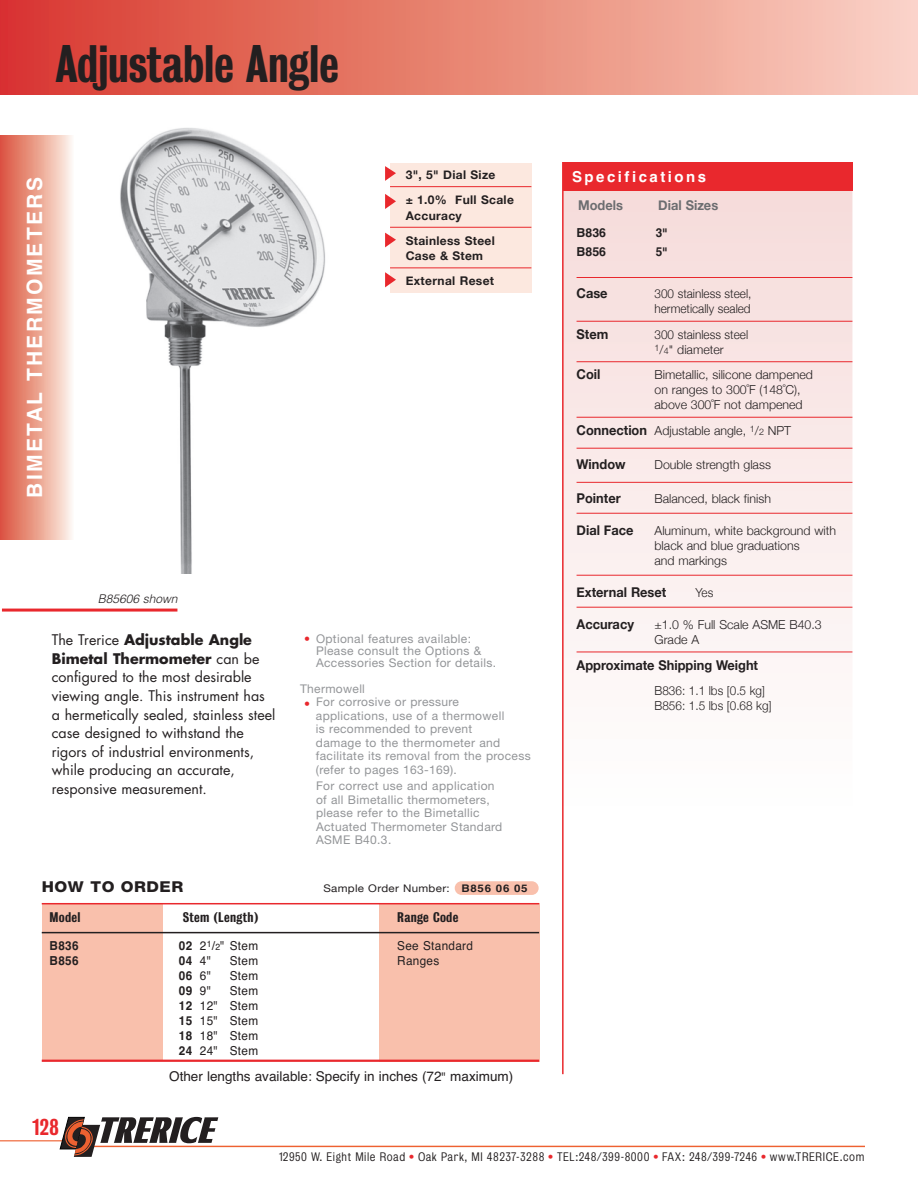
<style>
.page{position:relative;width:918px;height:1188px;background:#fff}
.page>*{position:absolute;margin:0;border:0;box-sizing:border-box;transform-origin:0 0}
.t1{font:48px "Grot Three Five";color:#231f20}
.t2{font:700 21px "Helvetica";letter-spacing:.11em;color:#fff}
.t3{font:21px "Grot Three Five";color:#e9282d}
.t4{font:700 15px "Helvetica";letter-spacing:.165em;color:#fff}
.t5{font:800 15px "Helvetica Neue";letter-spacing:.03em;color:#231f20;scale:1.1 1}
.t6{font:14.25px/18.6px "Futura";color:#231f20}
.t7{font:700 13.5px "Helvetica Neue";color:#231f20;scale:.95 1}
.t8{font:13.5px "Helvetica";color:#231f20}
.t9{font:700 13.5px "Helvetica Neue";color:#6c6d70;scale:.95 1}
.t10{font:12.75px "Grot Three Five";letter-spacing:.02em;color:#231f20;scale:1.1 1}
.t11{font:300 12.3px/15px "Helvetica Neue";color:#231f20}
.t12{font:300 12.3px/15px "Helvetica Neue";color:#231f20;scale:.95 1}
.t13{font:12.3px/15px "Helvetica";letter-spacing:.03em;color:#231f20;text-align:justify;scale:.95 1}
.t14{font:700 12.3px "Helvetica";letter-spacing:.03em;color:#231f20;scale:.95 1}
.t15{font:700 12.3px "Helvetica";letter-spacing:.03em;color:#231f20}
.t16{font:12px/13.5px "Helvetica Neue";letter-spacing:.03em;color:#939598}
.t17{font:700 12px/24.8px "Helvetica Neue";letter-spacing:.03em;color:#231f20}
.t18{font:italic 300 12px "Helvetica";color:#231f20}
.t19{font:11.25px "Grot Five One";letter-spacing:.05em;color:#231f20}
.t20{font:10.5px "Helvetica Neue";letter-spacing:.03em;color:#231f20;scale:1.1 1}
.s1{font-weight:700}
.s2{color:#e9282d}
.s3{font-family:"Helvetica";font-weight:700}
.s4{font-size:9px}
.s5{font-weight:400}
.s6{font-size:12px}
.s7{font-family:"Helvetica Neue";font-size:12px}
.s8{font-weight:700;font-size:13.5px}
</style>
<div class="page">
<img style="left:120px;top:128px;width:205px;height:446px">
<div style="left:563px;top:184px;width:289px;height:626px;background:linear-gradient(to bottom,#f6dad8,#fefdfd)"></div>
<div style="left:455px;top:881px;width:84px;height:14px;background:#f9c0ac;border-radius:7px"></div>
<div style="left:379px;top:904px;width:161px;height:158px;background:#f9c0ac"></div>
<div style="left:42px;top:904px;width:121px;height:157px;background:#f9c0ac"></div>
<div style="left:563px;top:162px;width:289px;height:29px;background:#e9282d"></div>
<div style="left:0;top:0;width:918px;height:94px;background:linear-gradient(to right,#d8372b,#fad3c2)"></div>
<hr style="left:42px;top:903px;width:497px;height:1px;background:#e9282d">
<hr style="left:42px;top:932px;width:497px;height:1px;background:#231f20">
<hr style="left:42px;top:1060px;width:497px;height:2px;background:#e9282d">
<div style="left:390px;top:163px;width:141px;height:129px;background:#fce8df"></div>
<hr style="left:390px;top:186px;width:141px;height:1px;background:#e9282d">
<hr style="left:390px;top:227px;width:141px;height:1px;background:#e9282d">
<hr style="left:390px;top:268px;width:141px;height:1px;background:#e9282d">
<hr style="left:577px;top:277px;width:275px;height:1px;background:#e9282d">
<hr style="left:577px;top:321px;width:275px;height:1px;background:#e9282d">
<hr style="left:577px;top:361px;width:275px;height:1px;background:#e9282d">
<hr style="left:577px;top:417px;width:275px;height:1px;background:#e9282d">
<hr style="left:577px;top:448px;width:275px;height:1px;background:#e9282d">
<hr style="left:577px;top:482px;width:275px;height:1px;background:#e9282d">
<hr style="left:577px;top:513px;width:275px;height:1px;background:#e9282d">
<hr style="left:577px;top:575px;width:275px;height:1px;background:#e9282d">
<hr style="left:577px;top:607px;width:275px;height:1px;background:#e9282d">
<hr style="left:577px;top:652px;width:275px;height:1px;background:#e9282d">
<hr style="left:562px;top:162px;width:2px;height:912px;background:#e9282d">
<svg style="left:385px;top:166px;width:11px;height:15px"></svg>
<svg style="left:385px;top:194px;width:11px;height:15px"></svg>
<svg style="left:385px;top:233px;width:11px;height:14px"></svg>
<svg style="left:385px;top:272px;width:11px;height:15px"></svg>
<div style="left:0;top:135px;width:74px;height:405px;background:linear-gradient(to right,#da5038,#fdf4ea)"></div>
<hr style="left:2px;top:609px;width:175px;height:3px;background:#e9282d">
<hr style="left:0;top:1140px;width:66px;height:1px;background:#ee6131">
<svg style="left:60px;top:1117px;width:804px;height:40px"></svg>
<h1 class="t1" style="left:56px;top:37px;width:284px">Adjustable Angle</h1>
<h2 class="t2" style="left:23px;top:498px;width:322px;rotate:-90deg">BIMETAL THERMOMETERS</h2>
<p class="t17" style="left:406px;top:162px;width:110px">3", 5" Dial Size<br>± 1.0% Full Scale</p>
<p class="t17" style="left:406px;top:203px;width:91px">Accuracy<br>Stainless Steel</p>
<p class="t17" style="left:406px;top:243px;width:90px">Case &amp; Stem<br>External Reset</p>
<p class="t18" style="left:98px;top:591px;width:81px">B85606 shown</p>
<p class="t6" style="left:52px;top:632px;width:225px">The Trerice <span class="s1">Adjustable Angle<br>Bimetal Thermometer</span> can be configured to the most desirable viewing angle. This instrument has a hermetically sealed, stainless steel case designed to withstand the rigors of industrial environments, while producing an accurate, responsive measurement.</p>
<p class="t16" style="left:316px;top:634px;width:182px;line-height:12px;text-indent:-12px"><span class="s2">•</span> Optional features available:<br>Please consult the Options &amp;<br>Accessories Section for details.</p>
<p class="t16" style="left:300px;top:684px;width:66px">Thermowell</p>
<p class="t16" style="left:316px;top:696px;width:216px;text-indent:-12px"><span class="s2">•</span> For corrosive or pressure applications, use of a thermowell<br>is recommended to prevent<br>damage to the thermometer and facilitate its removal from the process (refer to pages 163-169).</p>
<p class="t16" style="left:316px;top:780px;width:188px">For correct use and application of all Bimetallic thermometers, please refer to the Bimetallic<br>Actuated Thermometer Standard<br>ASME B40.3.</p>
<p class="t5" style="left:42px;top:881px;width:130px">HOW TO ORDER</p>
<p class="t20" style="left:323px;top:882px;width:187px">Sample Order Number: <span class="s3">B856 06 05</span></p>
<p class="t10" style="left:50px;top:910px;width:30px">Model</p>
<p class="t10" style="left:183px;top:910px;width:70px">Stem (Length)</p>
<p class="t10" style="left:397px;top:910px;width:57px">Range Code</p>
<p class="t14" style="left:50px;top:939px;width:32px">B836</p>
<p class="t13" style="left:179px;top:938px;width:85px"><span class="s1">02</span> 2<sup>1</sup>/<span class="s4">2</span>" Stem</p>
<p class="t13" style="left:397px;top:938px;width:81px">See Standard</p>
<p class="t14" style="left:50px;top:954px;width:32px">B856</p>
<p class="t14" style="left:179px;top:954px;width:35px">04 <span class="s5">4"</span></p>
<p class="t13" style="left:230px;top:953px;width:31px">Stem</p>
<p class="t13" style="left:397px;top:953px;width:46px">Ranges</p>
<p class="t14" style="left:179px;top:969px;width:35px">06 <span class="s5">6"</span></p>
<p class="t13" style="left:230px;top:968px;width:31px">Stem</p>
<p class="t14" style="left:179px;top:984px;width:35px">09 <span class="s5">9"</span></p>
<p class="t13" style="left:179px;top:983px;width:85px;text-indent:51px">Stem <span class="s1">12</span> 12" Stem <span class="s1">15</span> 15" Stem <span class="s1">18</span> 18" Stem <span class="s1">24</span> 24" Stem</p>
<h2 class="t3" style="left:32px;top:1116px;width:28px">128</h2>
<p class="t8" style="left:169px;top:1068px;width:346px">other lengths available: Specify in inches (72<span class="s6">"</span> maximum)</p>
<p class="t4" style="left:572px;top:168px;width:136px">Specifications</p>
<p class="t9" style="left:578px;top:196px;width:49px">Models</p>
<p class="t9" style="left:658px;top:196px;width:65px">Dial Sizes</p>
<p class="t15" style="left:577px;top:226px;width:31px">B836</p>
<p class="t14" style="left:656px;top:226px;width:14px">3<span class="s7">"</span></p>
<p class="t15" style="left:577px;top:245px;width:31px">B856</p>
<p class="t14" style="left:656px;top:245px;width:14px">5<span class="s7">"</span></p>
<p class="t7" style="left:577px;top:285px;width:34px">Case</p>
<p class="t12" style="left:655px;top:286px;width:103px">300 stainless steel, hermetically sealed</p>
<p class="t7" style="left:577px;top:326px;width:35px">Stem</p>
<p class="t12" style="left:655px;top:327px;width:100px">300 stainless steel<br><sup>1</sup>/<span class="s4">4</span><span class="s6">"</span> diameter</p>
<p class="t7" style="left:577px;top:366px;width:27px">Coil</p>
<p class="t11" style="left:655px;top:367px;width:160px">Bimetallic, silicone dampened on ranges to 300˚F (148˚C), above 300˚F not dampened</p>
<p class="t11" style="left:577px;top:423px;width:216px"><span class="s8">Connection</span> Adjustable angle, <sup>1</sup>/<span class="s4">2</span> NPT</p>
<p class="t7" style="left:577px;top:456px;width:53px">Window</p>
<p class="t11" style="left:655px;top:457px;width:118px">Double strength glass</p>
<p class="t7" style="left:577px;top:490px;width:48px">Pointer</p>
<p class="t11" style="left:655px;top:491px;width:118px">Balanced, black finish</p>
<p class="t7" style="left:577px;top:522px;width:62px">Dial Face</p>
<p class="t11" style="left:655px;top:523px;width:183px">Aluminum, white background with black and blue graduations<br>and markings</p>
<p class="t7" style="left:577px;top:584px;width:96px">External Reset</p>
<p class="t12" style="left:696px;top:585px;width:20px">Yes</p>
<p class="t7" style="left:577px;top:616px;width:62px">Accuracy</p>
<p class="t11" style="left:655px;top:617px;width:169px">±1.0 % Full Scale ASME B40.3<br>Grade A</p>
<p class="t7" style="left:577px;top:656px;width:193px">Approximate Shipping Weight</p>
<p class="t12" style="left:655px;top:683px;width:125px">B836: 1.1 lbs [0.5 kg]<br>B856: 1.5 lbs [0.68 kg]</p>
<p class="t19" style="left:279px;top:1151px;width:587px">12950 W. Eight Mile Road <span class="s2">•</span> Oak Park, MI 48237-3288 <span class="s2">•</span> TEL:248/399-8000 <span class="s2">•</span> FAX: 248/399-7246 <span class="s2">•</span> www.TRERICE.com</p>
</div>
